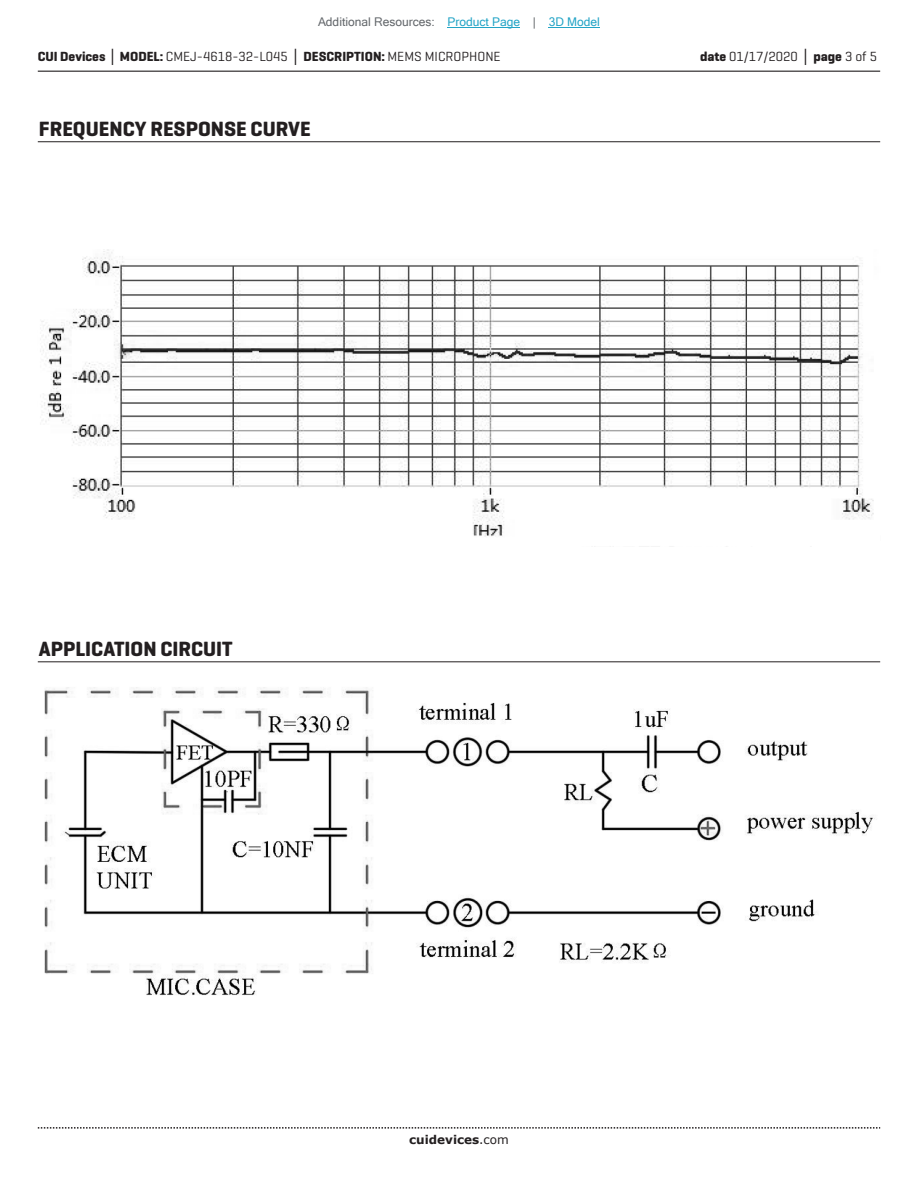
<style>
.page{position:relative;width:918px;height:1188px;background:#fff}
.page>*{position:absolute;margin:0;border:0;box-sizing:border-box;transform-origin:0 0}
.t1{font:700 21px "Geogrotesque";color:#231f20}
.t2{font:13.5px "Geogrotesque";color:#231f20}
.t3{font:12px "Microsoft Sans Serif";color:#63676b}
.t4{font:700 12px "Verdana";color:#231f20}
.s1{color:#23a4c6}
.s2{font-weight:700}
.s3{font-family:"Verdana";font-weight:700}
.s4{font-weight:400}
</style>
<div class="page">
<hr style="left:38px;top:71px;width:842px;height:1px;background:#231f20">
<svg style="left:38px;top:1127px;width:842px;height:2px"></svg>
<hr style="left:38px;top:141px;width:842px;height:1px;background:#231f20">
<hr style="left:38px;top:661px;width:842px;height:1px;background:#231f20">
<img style="left:40px;top:249px;width:834px;height:288px">
<img style="left:44px;top:687px;width:831px;height:309px">
<hr style="left:448px;top:27px;width:72px;height:1px;background:#23a4c6">
<hr style="left:549px;top:27px;width:51px;height:1px;background:#23a4c6">
<p class="t3" style="left:318px;top:15px;width:283px">Additional Resources: <span class="s1">Product Page</span> | <span class="s1">3D Model</span></p>
<p class="t2" style="left:38px;top:48px;width:464px"><span class="s2">CUI Devices</span> <span class="s3">│</span> <span class="s2">MODEL:</span> CMEJ-4618-32-L045 <span class="s3">│</span> <span class="s2">DESCRIPTION:</span> MEMS MICROPHONE</p>
<h1 class="t1" style="left:39px;top:116px;width:273px">FREQUENCY RESPONSE CURVE</h1>
<p class="t2" style="left:700px;top:48px;width:179px"><span class="s2">date</span> 01/17/2020 <span class="s3">│</span> <span class="s2">page</span> 3 of 5</p>
<h1 class="t1" style="left:39px;top:636px;width:195px">APPLICATION CIRCUIT</h1>
<p class="t4" style="left:409px;top:1131px;width:101px">cuidevices<span class="s4">.com</span></p>
</div>
